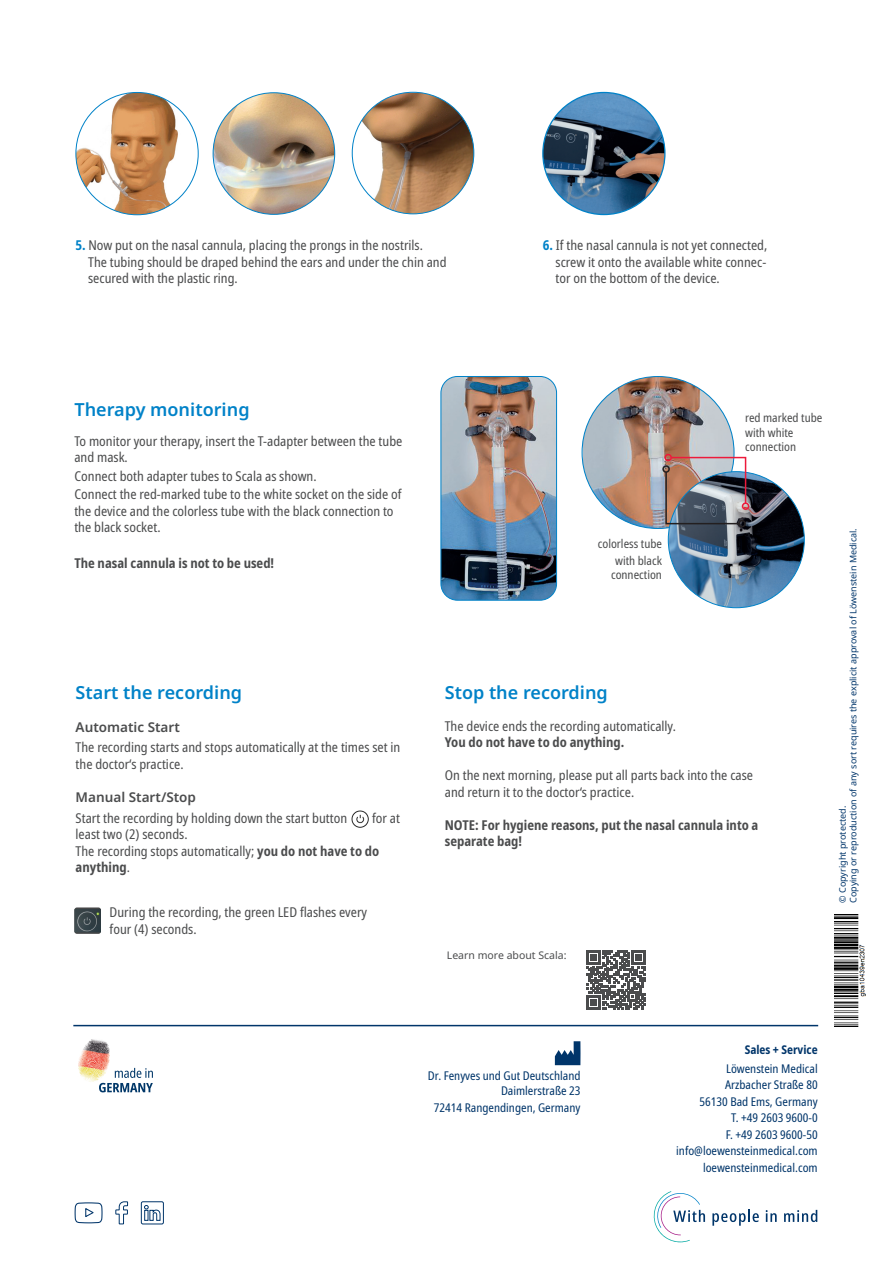
<style>
.page{position:relative;width:893px;height:1263px;background:#fff}
.page>*{position:absolute;margin:0;border:0;box-sizing:border-box;transform-origin:0 0}
.t1{font:600 18px "Noto Sans";color:#0082c8}
.t2{font:condensed 13.5px/16.5px "Noto Sans";color:#4b4c4d}
.t3{font:700 condensed 13.5px/16.5px "Noto Sans";color:#4b4c4d}
.t4{font:600 13.5px "Noto Sans";color:#4b4c4d}
.t5{font:condensed 12px/16.5px "Noto Sans";color:#00356a;text-align:right}
.t6{font:condensed 12px/14.4px "Noto Sans";color:#4b4c4d}
.t7{font:700 condensed 12px "Noto Sans";color:#00356a}
.t8{font:10.5px "Noto Sans";color:#4b4c4d}
.t9{font:9px/10.8px "Noto Sans";color:#00356a}
.s1{font-weight:700;color:#0082c8}
.s2{font-weight:700}
</style>
<div class="page">
<img style="left:834px;top:914px;width:32px;height:112px">
<img style="left:76px;top:92px;width:122px;height:123px;border-radius:61px">
<img style="left:213px;top:93px;width:122px;height:121px;border-radius:60px">
<img style="left:352px;top:93px;width:122px;height:121px">
<img style="left:543px;top:92px;width:122px;height:123px;border-radius:61px">
<img style="left:583px;top:376px;width:151px;height:152px">
<img style="left:668px;top:472px;width:136px;height:136px;border-radius:68px">
<img style="left:442px;top:376px;width:115px;height:223px">
<div style="left:440px;top:376px;width:117px;height:225px;border:1px solid #0082c8;border-radius:17px"></div>
<div style="left:662px;top:465px;width:8px;height:8px;border:2px solid #231f20;border-radius:50%"></div>
<div style="left:738px;top:520px;width:8px;height:7px;border:2px solid #231f20;border-radius:50%"></div>
<img style="left:665px;top:456px;width:82px;height:69px">
<div style="left:664px;top:454px;width:8px;height:7px;border:2px solid #ed1a3b;border-radius:50%"></div>
<div style="left:742px;top:502px;width:7px;height:8px;border:2px solid #ed1a3b;border-radius:50%"></div>
<img style="left:351px;top:810px;width:18px;height:18px">
<div style="left:74px;top:907px;width:27px;height:27px;background:#454647;border-radius:3px"></div>
<img style="left:74px;top:909px;width:27px;height:23px">
<svg style="left:555px;top:1041px;width:26px;height:24px"></svg>
<hr style="left:73px;top:1025px;width:745px;height:1px;background:#00356a">
<svg style="left:140px;top:1201px;width:24px;height:24px"></svg>
<svg style="left:115px;top:1201px;width:14px;height:24px"></svg>
<svg style="left:74px;top:1202px;width:29px;height:22px"></svg>
<img style="left:78px;top:1039px;width:32px;height:43px">
<svg style="left:99px;top:1068px;width:54px;height:24px"></svg>
<svg style="left:653px;top:1191px;width:52px;height:52px"></svg>
<svg style="left:712px;top:1210px;width:47px;height:16px"></svg>
<svg style="left:766px;top:1210px;width:11px;height:12px"></svg>
<svg style="left:784px;top:1210px;width:33px;height:12px"></svg>
<svg style="left:586px;top:950px;width:60px;height:60px"></svg>
<p class="t2" style="left:88px;top:237px;width:360px;text-indent:-13px"><span class="s1">5.</span> Now put on the nasal cannula, placing the prongs in the nostrils.<br>The tubing should be draped behind the ears and under the chin and secured with the plastic ring.</p>
<p class="t2" style="left:556px;top:237px;width:213px;text-align:justify;text-indent:-13px"><span class="s1">6.</span> If the nasal cannula is not yet connected, screw it onto the available white connec&shy;tor on the bottom of the device.</p>
<p class="t1" style="left:74px;top:400px;width:177px">Therapy monitoring</p>
<p class="t2" style="left:74px;top:433px;width:330px">To monitor your therapy, insert the T-adapter between the tube and mask.</p>
<p class="t2" style="left:74px;top:468px;width:244px">Connect both adapter tubes to Scala as shown.</p>
<p class="t2" style="left:74px;top:487px;width:329px">Connect the red-marked tube to the white socket on the side of the device and the colorless tube with the black connection to the black socket.</p>
<p class="t3" style="left:74px;top:555px;width:201px">The nasal cannula is not to be used!</p>
<p class="t1" style="left:76px;top:682px;width:168px">Start the recording</p>
<p class="t4" style="left:76px;top:719px;width:106px">Automatic Start</p>
<p class="t2" style="left:76px;top:740px;width:326px">The recording starts and stops automatically at the times set in the doctor‘s practice.</p>
<p class="t4" style="left:76px;top:789px;width:122px">Manual Start/Stop</p>
<p class="t2" style="left:76px;top:810px;width:273px">Start the recording by holding down the start button</p>
<p class="t2" style="left:372px;top:810px;width:29px">for at</p>
<p class="t2" style="left:76px;top:827px;width:114px">least two (2) seconds.</p>
<p class="t2" style="left:76px;top:843px;width:305px">The recording stops automatically; <span class="s2">you do not have to do anything</span>.</p>
<p class="t2" style="left:110px;top:905px;width:259px">During the recording, the green LED flashes every four (4) seconds.</p>
<p class="t6" style="left:745px;top:411px;width:79px">red marked tube with white connection</p>
<p class="t6" style="left:598px;top:537px;width:66px">colorless tube</p>
<p class="t6" style="left:611px;top:553px;width:53px;text-align:center">with black connection</p>
<p class="t1" style="left:445px;top:683px;width:165px">Stop the recording</p>
<p class="t2" style="left:445px;top:718px;width:233px">The device ends the recording automatically.<br><span class="s2">You do not have to do anything.</span></p>
<p class="t2" style="left:445px;top:767px;width:310px">On the next morning, please put all parts back into the case and return it to the doctor‘s practice.</p>
<p class="t3" style="left:445px;top:817px;width:315px">NOTE: For hygiene reasons, put the nasal cannula into a separate bag!</p>
<p class="t8" style="left:447px;top:949px;width:121px">Learn more about Scala:</p>
<p class="t9" style="left:837px;top:903px;width:376px;rotate:-90deg">© Copyright protected.<br>Copying or reproduction of any sort requires the explicit approval of Löwenstein Medical.</p>
<p class="t5" style="left:428px;top:1069px;width:154px;line-height:15px">Dr. Fenyves und Gut Deutschland<br>Daimlerstraße 23</p>
<p class="t5" style="left:434px;top:1099px;width:148px">72414 Rangendingen, Germany</p>
<p class="t7" style="left:745px;top:1041px;width:74px">Sales + Service</p>
<p class="t5" style="left:726px;top:1060px;width:93px">Löwenstein Medical</p>
<p class="t5" style="left:700px;top:1077px;width:120px">Arzbacher Straße 80<br>56130 Bad Ems, Germany</p>
<p class="t5" style="left:731px;top:1110px;width:88px">T. +49 2603 9600-0</p>
<p class="t5" style="left:726px;top:1126px;width:93px">F. +49 2603 9600-50</p>
<p class="t5" style="left:676px;top:1143px;width:143px">info@loewensteinmedical.com</p>
<p class="t5" style="left:703px;top:1159px;width:116px">loewensteinmedical.com</p>
</div>
